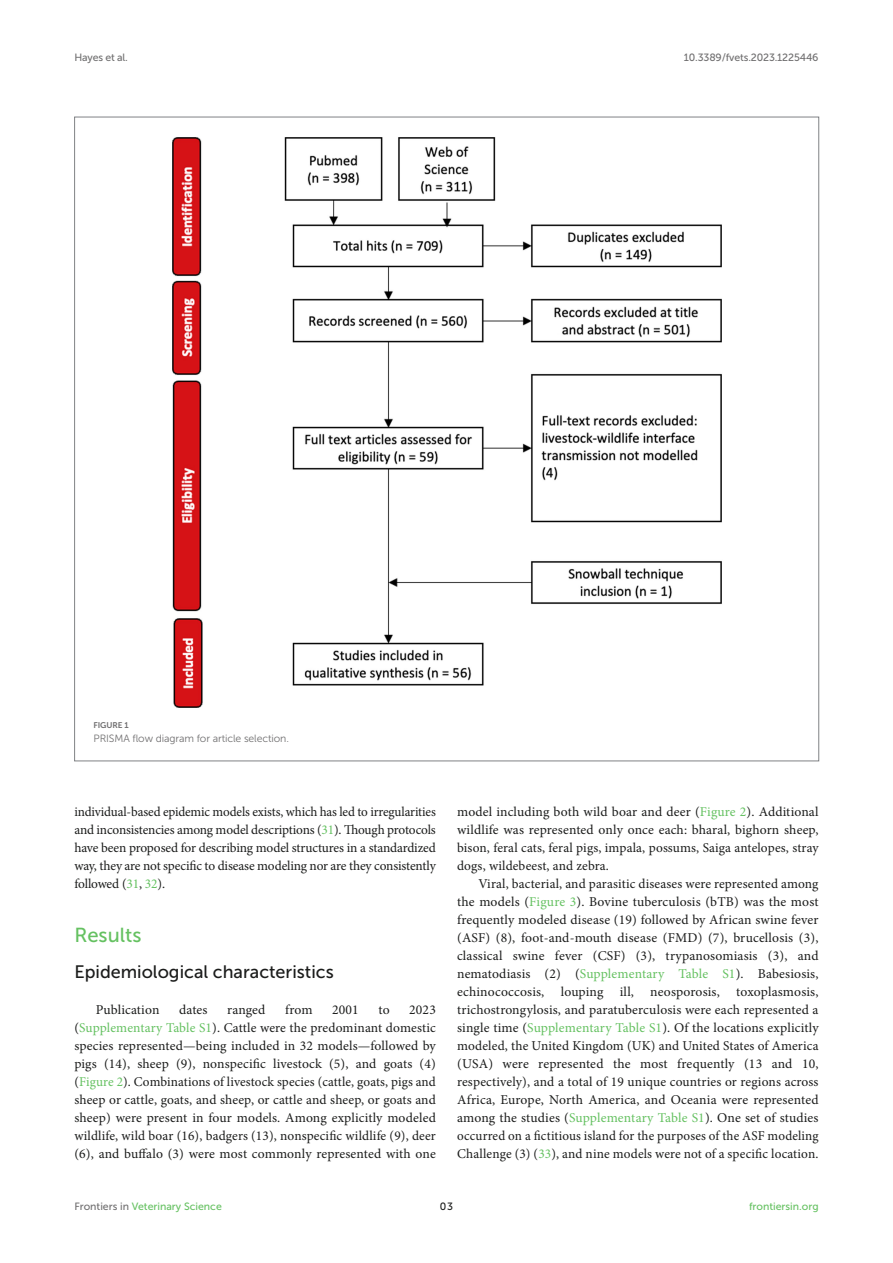
<style>
.page{position:relative;width:893px;height:1263px;background:#fff}
.page>*{position:absolute;margin:0;border:0;box-sizing:border-box;transform-origin:0 0}
.HEAD_1{font:20.25px "Museo Sans 500";color:#65c161}
.HEAD_2_after_HEAD_1{font:18px "Museo Sans 500";color:#1b1c1b}
.TEXT{font:13.5px/18px "Minion Pro";color:#1b1c1b;text-align:justify}
.TEXT_FLUSH{font:13.5px/18px "Minion Pro";letter-spacing:.01em;color:#1b1c1b;text-align:justify}
.t1{font:10.5px "Museo Sans 500";color:#65c161}
.FIG_LEG{font:10.5px "Museo Sans 300";letter-spacing:-.01em;color:#706f70}
.t2{font:10.5px "Museo Sans 500";letter-spacing:-.015em;color:#706f70}
.t3{font:10.5px "Museo Sans 500";color:#1b1c1b}
.FIG_HD{font:8.25px "Museo Sans 700";letter-spacing:-.01em;color:#706f70}
.s1{color:#65c161}
.s2{color:#706f70}
</style>
<div class="page">
<img style="left:172px;top:137px;width:550px;height:571px">
<p class="t2" style="left:74px;top:51px;width:55px">Hayes et al.</p>
<p class="t2" style="left:684px;top:51px;width:136px">10.3389/fvets.2023.1225446</p>
<p class="FIG_HD" style="left:94px;top:721px;width:37px">FIGURE 1</p>
<p class="FIG_LEG" style="left:94px;top:733px;width:197px">PRISMA flow diagram for article selection.</p>
<p class="TEXT" style="left:74px;top:803px;width:363px">individual-based epidemic models exists, which has led to irregularities and inconsistencies among model descriptions (<span class="s1">31</span>). Though protocols have been proposed for describing model structures in a standardized way, they are not specific to disease modeling nor are they consistently followed (<span class="s1">31</span>, <span class="s1">32</span>).</p>
<p class="HEAD_1" style="left:74px;top:924px;width:69px">Results</p>
<p class="HEAD_2_after_HEAD_1" style="left:74px;top:962px;width:261px">Epidemiological characteristics</p>
<p class="TEXT_FLUSH" style="left:96px;top:1001px;width:65px">Publication</p>
<p class="TEXT_FLUSH" style="left:179px;top:1001px;width:30px">dates</p>
<p class="TEXT_FLUSH" style="left:227px;top:1001px;width:40px">ranged</p>
<p class="TEXT_FLUSH" style="left:285px;top:1001px;width:29px">from</p>
<p class="TEXT_FLUSH" style="left:332px;top:1001px;width:28px">2001</p>
<p class="TEXT_FLUSH" style="left:378px;top:1001px;width:13px">to</p>
<p class="TEXT_FLUSH" style="left:74px;top:1001px;width:363px;text-indent:335px">2023 (<span class="s1">Supplementary Table S1</span>). Cattle were the predominant domestic species represented—being included in 32 models—followed by pigs (14), sheep (9), nonspecific livestock (5), and goats (4) (<span class="s1">Figure 2</span>). Combinations of livestock species (cattle, goats, pigs and sheep or cattle, goats, and sheep, or cattle and sheep, or goats and sheep) were present in four models. Among explicitly modeled wildlife, wild boar (16), badgers (13), nonspecific wildlife (9), deer (6), and buffalo (3) were most commonly represented with one</p>
<p class="TEXT_FLUSH" style="left:457px;top:803px;width:363px">model including both wild boar and deer (<span class="s1">Figure 2</span>). Additional wildlife was represented only once each: bharal, bighorn sheep, bison, feral cats, feral pigs, impala, possums, Saiga antelopes, stray dogs, wildebeest, and zebra.</p>
<p class="TEXT" style="left:457px;top:875px;width:363px;text-indent:21px">Viral, bacterial, and parasitic diseases were represented among the models (<span class="s1">Figure 3</span>). Bovine tuberculosis (bTB) was the most frequently modeled disease (19) followed by African swine fever (ASF) (8), foot-and-mouth disease (FMD) (7), brucellosis (3), classical swine fever (CSF) (3), trypanosomiasis (3), and nematodiasis (2) (<span class="s1">Supplementary Table S1</span>). Babesiosis, echinococcosis, louping ill, neosporosis, toxoplasmosis, trichostrongylosis, and paratuberculosis were each represented a single time (<span class="s1">Supplementary Table S1</span>). Of the locations explicitly modeled, the United Kingdom (UK) and United States of America (USA) were represented the most frequently (13 and 10, respectively), and a total of 19 unique countries or regions across Africa, Europe, North America, and Oceania were represented among the studies (<span class="s1">Supplementary Table S1</span>). One set of studies occurred on a fictitious island for the purposes of the ASF modeling Challenge (3) (<span class="s1">33</span>), and nine models were not of a specific location.</p>
<p class="t1" style="left:74px;top:1200px;width:149px"><span class="s2">Frontiers in</span> Veterinary Science</p>
<p class="t3" style="left:440px;top:1200px;width:15px">03</p>
<p class="t1" style="left:749px;top:1200px;width:71px">frontiersin.org</p>
</div>
